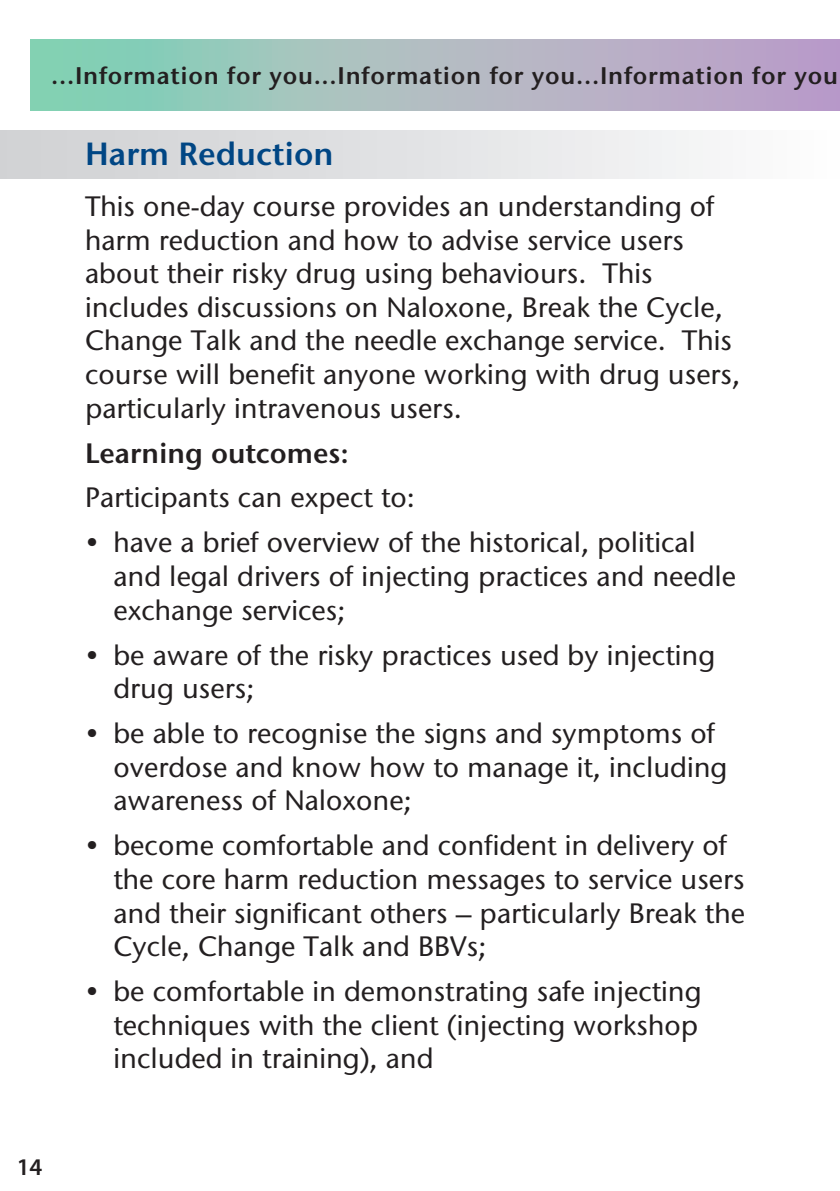
<style>
.page{position:relative;width:840px;height:1191px;background:#fff}
.page>*{position:absolute;margin:0;border:0;box-sizing:border-box;transform-origin:0 0}
.Sub-heading{font:600 32px "Stone Sans ITC Std";color:#004684}
.body{font:500 28px/33.6px "Stone Sans ITC Std";color:#231f20}
.bold_body{font:600 28px "Stone Sans ITC Std";color:#231f20}
.t1{font:600 24px "Stone Sans ITC Std";letter-spacing:.03em;color:#231f20}
.t2{font:600 24px "Myriad Pro";color:#231f20}
</style>
<div class="page">
<svg style="left:31px;top:40px;width:808px;height:71px;background:#a8bac0"></svg>
<div style="left:0;top:131px;width:839px;height:47px;background:linear-gradient(to right,#cecfd1,#fbfbfc)"></div>
<p class="t1" style="left:51px;top:60px;width:788px">...Information for you...Information for you...Information for you</p>
<p class="Sub-heading" style="left:85px;top:134px;width:250px">Harm Reduction</p>
<p class="body" style="left:85px;top:189px;width:656px">This one-day course provides an understanding of harm reduction and how to advise service users about their risky drug using behaviours. This includes discussions on Naloxone, Break the Cycle, Change Talk and the needle exchange service. This course will benefit anyone working with drug users, particularly intravenous users.</p>
<p class="bold_body" style="left:85px;top:435px;width:265px">Learning outcomes:</p>
<p class="body" style="left:85px;top:481px;width:331px">Participants can expect to:</p>
<p class="body" style="left:113px;top:525px;width:624px;text-indent:-28px">• have a brief overview of the historical, political and legal drivers of injecting practices and needle exchange services;</p>
<p class="body" style="left:113px;top:638px;width:602px;text-indent:-28px">• be aware of the risky practices used by injecting drug users;</p>
<p class="body" style="left:113px;top:716px;width:615px;text-indent:-28px">• be able to recognise the signs and symptoms of overdose and know how to manage it, including awareness of Naloxone;</p>
<p class="body" style="left:113px;top:828px;width:632px;text-indent:-28px">• become comfortable and confident in delivery of the core harm reduction messages to service users and their significant others – particularly Break the Cycle, Change Talk and BBVs;</p>
<p class="body" style="left:113px;top:974px;width:589px;text-indent:-28px">• be comfortable in demonstrating safe injecting techniques with the client (injecting workshop included in training), and</p>
<p class="t2" style="left:17px;top:1151px;width:27px">14</p>
</div>
